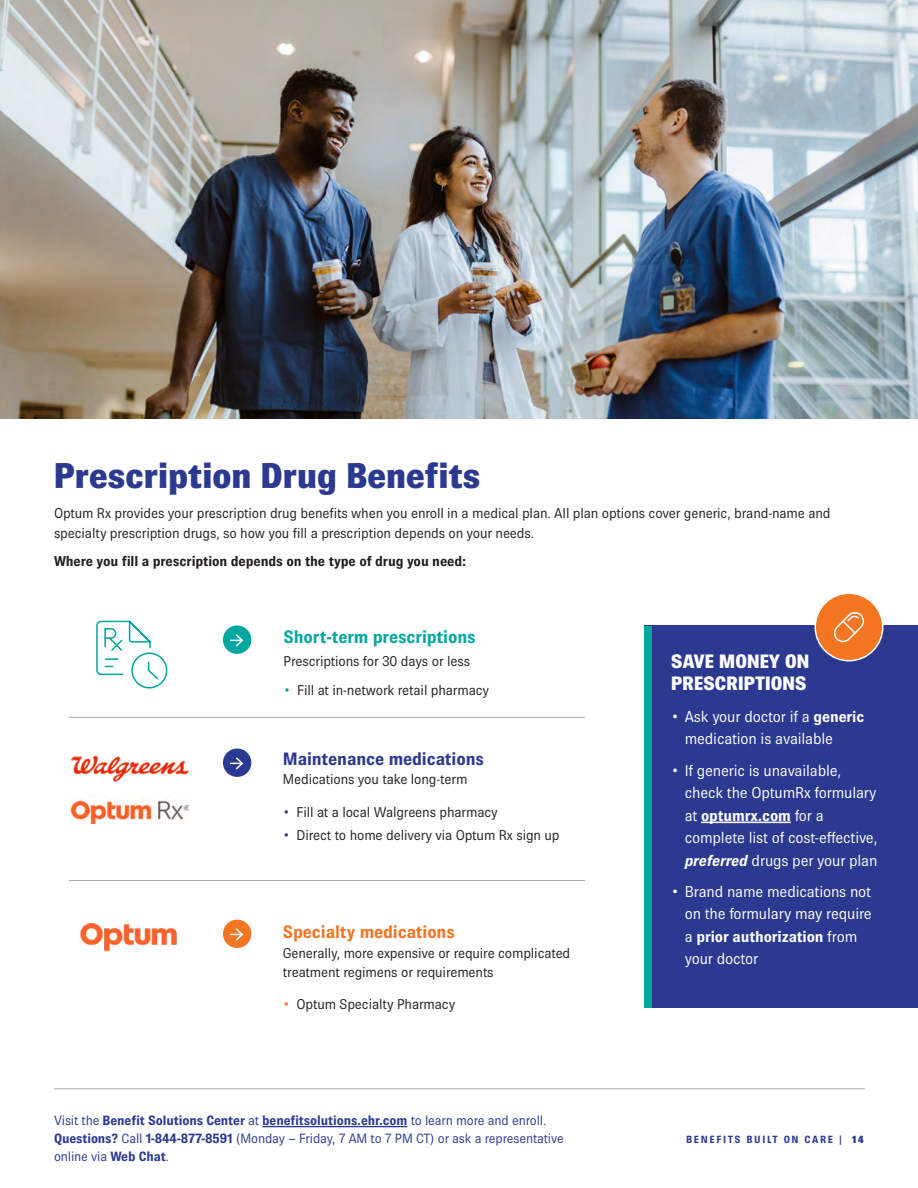
<style>
.page{position:relative;width:918px;height:1188px;background:#fff}
.page>*{position:absolute;margin:0;border:0;box-sizing:border-box;transform-origin:0 0}
.t1{font:800 36px "Brown Pro";color:#2b3990}
.t2{font:800 19.5px/22.5px "Brown Pro";letter-spacing:.005em;color:#fff}
.t3{font:700 18px "Brown Pro";letter-spacing:-.01em;color:#00a79e}
.t4{font:700 18px "Brown Pro";letter-spacing:-.01em;color:#2b3990}
.t5{font:700 18px "Brown Pro";letter-spacing:-.01em;color:#f47522}
.t6{font:15.75px/22.5px "Brown Pro";letter-spacing:-.01em;color:#fff}
.t7{font:14.25px/19.5px "Brown Pro";letter-spacing:-.01em;color:#231f20}
.t8{font:700 14.25px "Brown Pro";letter-spacing:-.01em;color:#231f20}
.t9{font:13.5px/18px "Brown Pro";letter-spacing:-.01em;color:#2b3990}
.t10{font:700 10.5px "Brown Pro";letter-spacing:.15em;color:#2b3990}
.s1{color:#00a79e}
.s2{color:#2b3990}
.s3{color:#f47522}
.s4{font-weight:700}
.s5{font-weight:700;font-style:italic}
.s6{font-weight:900;color:#2b388f}
</style>
<div class="page">
<hr style="left:54px;top:1089px;width:811px;height:1px;background:#a7a9ac">
<hr style="left:262px;top:1126px;width:145px;height:1px;background:#2b3990">
<img style="left:0;top:0;width:918px;height:418px">
<div style="left:644px;top:626px;width:274px;height:382px;background:#2b3990"></div>
<hr style="left:701px;top:822px;width:90px;height:1px;background:#fff">
<div style="left:644px;top:626px;width:7px;height:382px;background:#00a79e"></div>
<hr style="left:69px;top:717px;width:516px;height:1px;background:#a7a9ac">
<hr style="left:69px;top:880px;width:516px;height:1px;background:#a7a9ac">
<img style="left:81px;top:923px;width:96px;height:29px">
<img style="left:71px;top:794px;width:117px;height:29px">
<img style="left:71px;top:755px;width:118px;height:27px">
<svg style="left:223px;top:748px;width:29px;height:29px"></svg>
<svg style="left:223px;top:919px;width:29px;height:29px"></svg>
<svg style="left:223px;top:625px;width:29px;height:29px"></svg>
<svg style="left:96px;top:620px;width:72px;height:69px"></svg>
<div style="left:815px;top:593px;width:68px;height:68px;background:#f47522;border-radius:50%"></div>
<div style="left:814px;top:592px;width:70px;height:70px;border:2px solid #fff;border-radius:50%"></div>
<svg style="left:834px;top:612px;width:30px;height:30px"></svg>
<h1 class="t1" style="left:54px;top:456px;width:428px">Prescription Drug Benefits</h1>
<p class="t7" style="left:54px;top:503px;width:778px">Optum Rx provides your prescription drug benefits when you enroll in a medical plan. All plan options cover generic, brand-name and specialty prescription drugs, so how you fill a prescription depends on your needs.</p>
<p class="t8" style="left:54px;top:553px;width:414px">Where you fill a prescription depends on the type of drug you need:</p>
<p class="t3" style="left:284px;top:626px;width:194px">Short-term prescriptions</p>
<p class="t7" style="left:284px;top:651px;width:188px">Prescriptions for 30 days or less</p>
<p class="t7" style="left:284px;top:680px;width:207px"><span class="s1">•</span> Fill at in-network retail pharmacy</p>
<p class="t4" style="left:283px;top:749px;width:203px">Maintenance medications</p>
<p class="t7" style="left:283px;top:770px;width:186px">Medications you take long-term</p>
<p class="t7" style="left:283px;top:803px;width:216px"><span class="s2">•</span> Fill at a local Walgreens pharmacy</p>
<p class="t7" style="left:283px;top:826px;width:278px"><span class="s2">•</span> Direct to home delivery via Optum Rx sign up</p>
<p class="t5" style="left:283px;top:922px;width:174px">Specialty medications</p>
<p class="t7" style="left:283px;top:943px;width:289px">Generally, more expensive or require complicated treatment regimens or requirements</p>
<p class="t7" style="left:283px;top:994px;width:174px"><span class="s3">•</span> Optum Specialty Pharmacy</p>
<p class="t9" style="left:54px;top:1111px;width:511px">Visit the <span class="s4">Benefit Solutions Center</span> at <span class="s4">benefitsolutions.ehr.com</span> to learn more and enroll.<br><span class="s4">Questions?</span> Call <span class="s4">1-844-877-8591</span> (Monday – Friday, 7 AM to 7 PM CT) or ask a representative online via <span class="s4">Web Chat</span>.</p>
<h2 class="t2" style="left:671px;top:650px;width:140px">SAVE MONEY ON<br>PRESCRIPTIONS</h2>
<p class="t6" style="left:685px;top:705px;width:181px;text-indent:-13px">• Ask your doctor if a <span class="s4">generic </span>medication is available</p>
<p class="t6" style="left:685px;top:759px;width:194px;text-indent:-13px">• If generic is unavailable, check the OptumRx formulary at <span class="s4">optumrx.com</span> for a complete list of cost-effective, <span class="s5">preferred</span> drugs per your plan</p>
<p class="t6" style="left:685px;top:880px;width:189px;text-indent:-13px">• Brand name medications not on the formulary may require a <span class="s4">prior authorization</span> from your doctor</p>
<p class="t10" style="left:686px;top:1134px;width:179px">BENEFITS BUILT ON CARE | <span class="s6">14</span></p>
</div>
